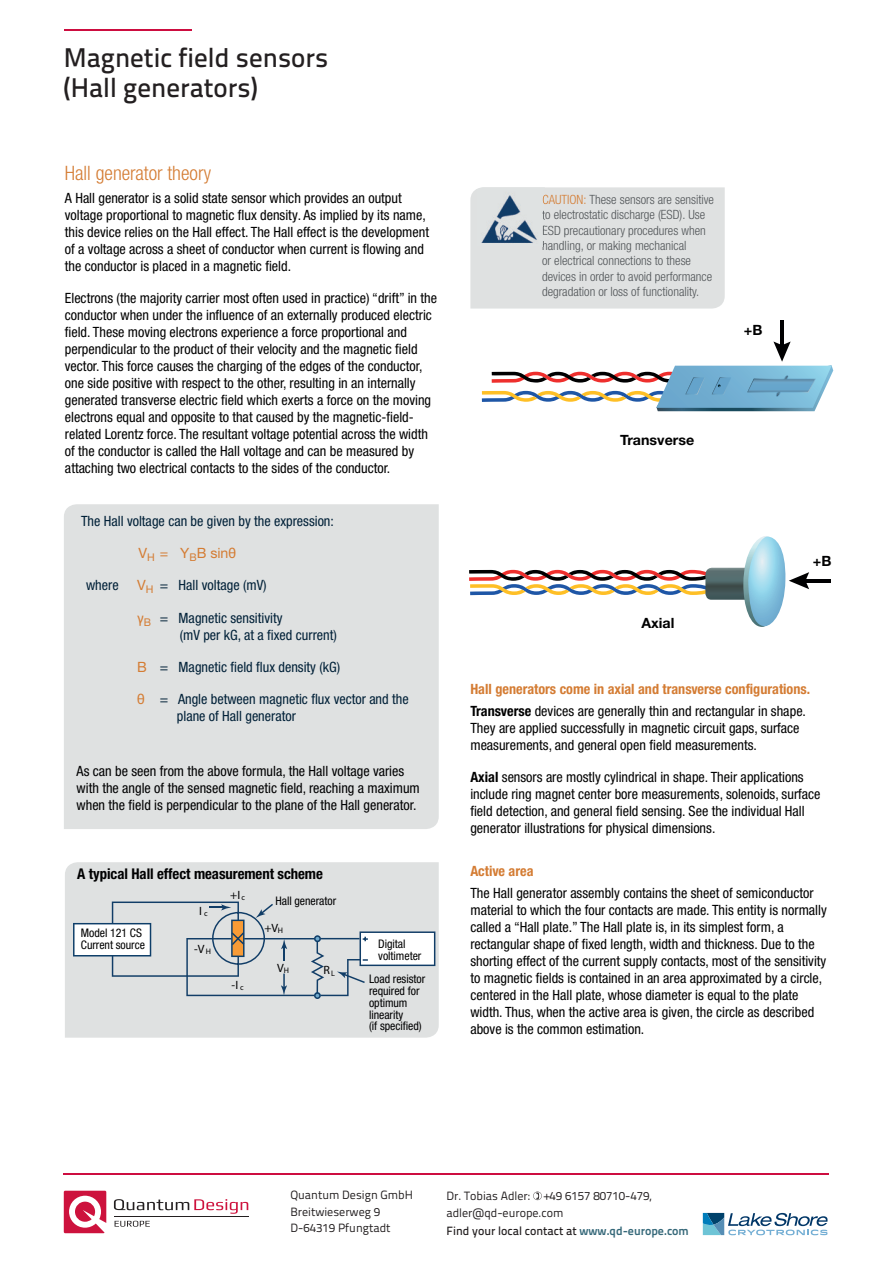
<style>
.page{position:relative;width:893px;height:1263px;background:#fff}
.page>*{position:absolute;margin:0;border:0;box-sizing:border-box;transform-origin:0 0}
.t1{font:500 27px/30px "Titillium Text 22 L";color:#231f20}
.t2{font:300 condensed 19.8px "Helvetica Neue LTW1 G";color:#d47c33}
.t3{font:700 condensed 14.85px "Helvetica Neue LT Std";letter-spacing:-.005em;color:#000001}
.t4{font:condensed 14.25px/17px "Helvetica Neue LTW1 G";color:#000001}
.t5{font:condensed 14.25px/17px "Helvetica Neue LTW1 G";color:#002037}
.t6{font:700 condensed 14.25px/22.2px "Helvetica Neue LTW1 G";color:#d47c33}
.t7{font:14.25px "Helvetica Neue LTW1 G";color:#d47c33}
.t8{font:700 14.1px "Helvetica Neue LTW1 G";color:#000001}
.t9{font:300 condensed 12.75px/15.3px "Helvetica Neue LTW1 G";color:#505457}
.t10{font:12px/16.5px "Titillium Text 22 L";color:#231f20}
.t11{font:12px "Myriad Pro";color:#000001}
.t12{font:condensed 11.85px/11.9px "Helvetica Neue LTW1 G";letter-spacing:-.005em;color:#000001}
.s1{font-stretch:normal;color:#d47c33}
.s2{font-size:7.95px}
.s3{color:#d47c33}
.s4{color:#000001}
.s5{font-weight:400;color:#000001}
.s6{font-weight:700}
.s7{font-weight:500}
.s8{font-weight:700;color:#356879}
</style>
<div class="page">
<hr style="left:64px;top:29px;width:127px;height:2px;background:#cd0d40">
<div style="left:64px;top:504px;width:375px;height:325px;background:#dfe1e1"></div>
<hr style="left:780px;top:320px;width:4px;height:28px;background:#000001">
<svg style="left:482px;top:341px;width:351px;height:70px"></svg>
<hr style="left:803px;top:579px;width:28px;height:3px;background:#000001">
<svg style="left:469px;top:536px;width:340px;height:91px"></svg>
<div style="left:470px;top:187px;width:255px;height:122px;background:#dfe1e1"></div>
<div style="left:65px;top:862px;width:374px;height:176px;background:#dfe1e1"></div>
<svg style="left:73px;top:901px;width:362px;height:98px;background:#d4d8da"></svg>
<hr style="left:64px;top:1174px;width:765px;height:1px;background:#cd0d40">
<svg style="left:64px;top:1191px;width:42px;height:42px"></svg>
<svg style="left:114px;top:1199px;width:134px;height:15px"></svg>
<hr style="left:114px;top:1216px;width:135px;height:1px;background:#231f20">
<svg style="left:115px;top:1221px;width:35px;height:6px"></svg>
<svg style="left:533px;top:1191px;width:9px;height:9px"></svg>
<svg style="left:702px;top:1212px;width:126px;height:24px"></svg>
<h1 class="t1" style="left:64px;top:41px;width:266px">Magnetic field sensors (Hall generators)</h1>
<h2 class="t2" style="left:65px;top:162px;width:148px">Hall generator theory</h2>
<p class="t4" style="left:65px;top:189px;width:366px">A Hall generator is a solid state sensor which provides an output voltage proportional to magnetic flux density . As implied by its name, this device relies on the Hall effect . The Hall effect is the development of a voltage across a sheet of conductor when current is flowing and the conductor is placed in a magnetic field .</p>
<p class="t4" style="left:65px;top:290px;width:374px">Electrons (the majority carrier most often used in practice) “drift” in the conductor when under the influence of an externally produced electric field . These moving electrons experience a force proportional and perpendicular to the product of their velocity and the magnetic field vector . This force causes the charging of the edges of the conductor, one side positive with respect to the other, resulting in an internally generated transverse electric field which exerts a force on the moving electrons equal and opposite to that caused by the magnetic-field&shy;related Lorentz force . The resultant voltage potential across the width of the conductor is called the Hall voltage and can be measured by attaching two electrical contacts to the sides of the conductor .</p>
<p class="t5" style="left:81px;top:512px;width:254px">The Hall voltage can be given by the expression:</p>
<p class="t7" style="left:139px;top:544px;width:99px">V<sub>H</sub> = Y<sub>B</sub>B sinθ</p>
<p class="t5" style="left:86px;top:577px;width:34px">where</p>
<p class="t5" style="left:137px;top:577px;width:131px"><span class="s1">V</span><sub>H</sub> = Hall voltage (mV)</p>
<p class="t5" style="left:180px;top:609px;width:159px;text-indent:-43px"><span class="s1">γ</span><sub>B</sub> = Magnetic sensitivity<br>(mV per kG, at a fixed current)</p>
<p class="t5" style="left:137px;top:659px;width:205px"><span class="s1">B</span> = Magnetic field flux density (kG)</p>
<p class="t5" style="left:177px;top:691px;width:233px;text-indent:-40px"><span class="s1">θ</span> = Angle between magnetic flux vector and the plane of Hall generator</p>
<p class="t4" style="left:77px;top:762px;width:345px">As can be seen from the above formula, the Hall voltage varies with the angle of the sensed magnetic field, reaching a maximum when the field is perpendicular to the plane of the Hall generator .</p>
<p class="t3" style="left:77px;top:865px;width:247px">A typical Hall effect measurement scheme</p>
<p class="t12" style="left:81px;top:927px;width:65px">Model 121 CS<br>Current source</p>
<p class="t11" style="left:199px;top:903px;width:10px">I <span class="s2">c</span></p>
<p class="t11" style="left:194px;top:942px;width:18px">-V<span class="s2">H</span></p>
<p class="t11" style="left:230px;top:887px;width:16px">+I<sub>c</sub></p>
<p class="t11" style="left:232px;top:978px;width:14px">-I <span class="s2">c</span></p>
<p class="t12" style="left:275px;top:894px;width:62px">Hall generator</p>
<p class="t11" style="left:264px;top:920px;width:20px">+V<span class="s2">H</span></p>
<p class="t11" style="left:277px;top:960px;width:13px">V<span class="s2">H</span></p>
<p class="t11" style="left:324px;top:962px;width:13px">R<sub>L</sub></p>
<p class="t12" style="left:378px;top:938px;width:45px">Digital voltimeter</p>
<p class="t12" style="left:369px;top:973px;width:58px">Load resistor required for optimum linearity<br>(if specified)</p>
<p class="t9" style="left:542px;top:192px;width:173px"><span class="s3">CAUTION:</span> These sensors are sensitive to electrostatic discharge (ESD). Use ESD precautionary procedures when handling, or making mechanical<br>or electrical connections to these devices in order to avoid performance degradation or loss of functionality.</p>
<p class="t8" style="left:744px;top:321px;width:20px">+B</p>
<p class="t8" style="left:620px;top:431px;width:76px">Transverse</p>
<p class="t8" style="left:641px;top:614px;width:34px">Axial</p>
<p class="t8" style="left:813px;top:552px;width:20px">+B</p>
<p class="t6" style="left:470px;top:678px;width:341px">Hall generators come in axial and transverse configurations.<br><span class="s4">Transverse</span> <span class="s5">devices are generally thin and rectangular in shape .</span></p>
<p class="t4" style="left:470px;top:719px;width:331px">They are applied successfully in magnetic circuit gaps, surface measurements, and general open field measurements .</p>
<p class="t4" style="left:470px;top:769px;width:352px"><span class="s6">Axial</span> sensors are mostly cylindrical in shape . Their applications include ring magnet center bore measurements, solenoids, surface field detection, and general field sensing . See the individual Hall generator illustrations for physical dimensions .</p>
<p class="t6" style="left:470px;top:860px;width:65px">Active area</p>
<p class="t4" style="left:470px;top:884px;width:358px">The Hall generator assembly contains the sheet of semiconductor material to which the four contacts are made . This entity is normally called a “Hall plate .” The Hall plate is, in its simplest form, a rectangular shape of fixed length, width and thickness . Due to the shorting effect of the current supply contacts, most of the sensitivity to magnetic fields is contained in an area approximated by a circle, centered in the Hall plate, whose diameter is equal to the plate width . Thus, when the active area is given, the circle as described above is the common estimation .</p>
<p class="t10" style="left:290px;top:1186px;width:124px">Quantum Design GmbH<br>Breitwieserweg 9<br>D-64319 Pfungtadt</p>
<p class="t10" style="left:446px;top:1186px;width:244px;line-height:17.9px">Dr. Tobias Adler: +49 6157 80710-479, adler@qd-europe.com<br><span class="s7">Find your local contact at</span> <span class="s8">www.qd-europe.com</span></p>
</div>
